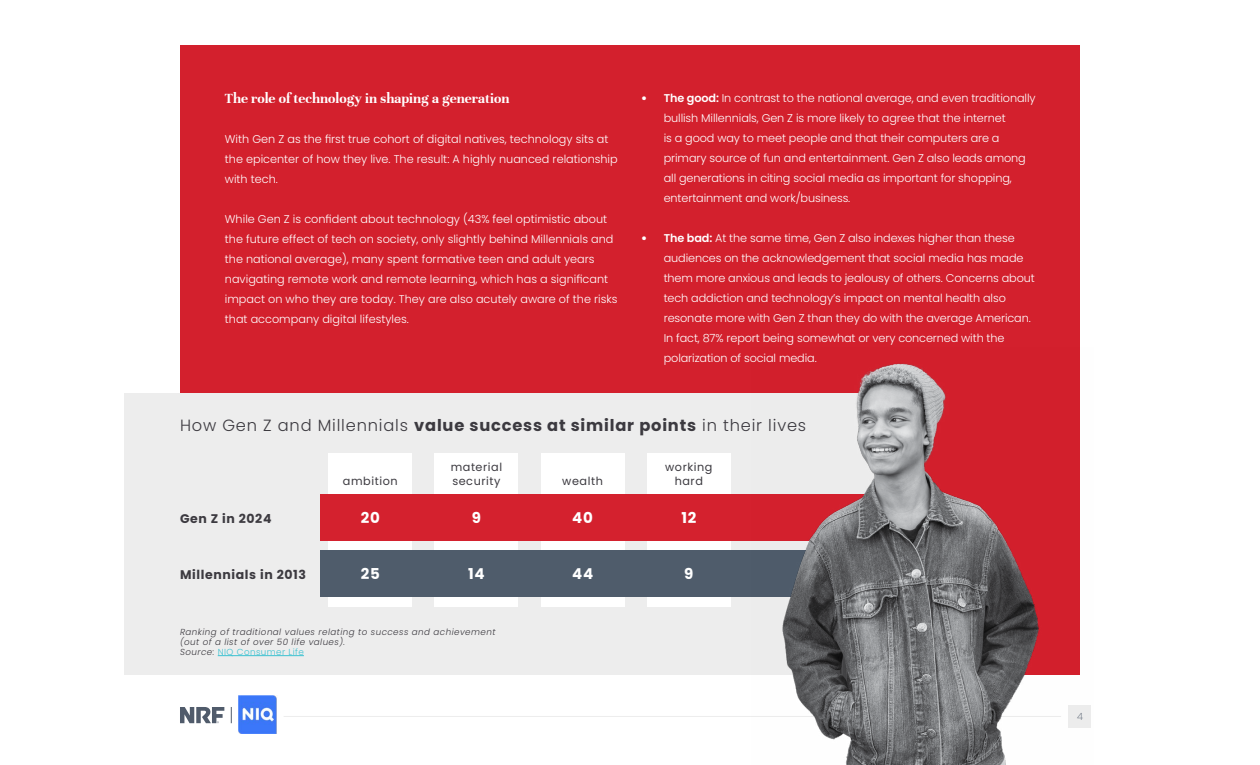
<style>
.page{position:relative;width:1260px;height:765px;background:#fff}
.page>*{position:absolute;margin:0;border:0;box-sizing:border-box;transform-origin:0 0}
.t1{font:300 16.25px "Poppins";letter-spacing:.05em;color:#3c3a40}
.t2{font:700 15px "Unna";color:#fff}
.t3{font:700 15px "Poppins";letter-spacing:.05em;color:#fff}
.t4{font:700 12.5px "Poppins";letter-spacing:.05em;color:#3c3a40}
.t5{font:300 11.25px/20px "Poppins";letter-spacing:-.01em;color:#fff}
.t6{font:11.25px/13.5px "Poppins";letter-spacing:.05em;color:#3c3a40}
.t7{font:200 10px "Poppins";color:#505b6b}
.t8{font:italic 300 8.75px/10px "Poppins";letter-spacing:.05em;color:#3c3a40}
.s1{font-weight:900}
.s2{font-weight:600}
.s3{font-weight:700}
.s4{font-style:normal;color:#3cc2d1}
</style>
<div class="page">
<img style="left:238px;top:695px;width:39px;height:38px">
<hr style="left:284px;top:716px;width:777px;height:1px;background:#ededed">
<svg style="left:180px;top:707px;width:44px;height:16px"></svg>
<svg style="left:231px;top:707px;width:1px;height:16px"></svg>
<div style="left:180px;top:45px;width:900px;height:630px;background:#d3202d"></div>
<div style="left:124px;top:394px;width:754px;height:281px;background:#ededed"></div>
<div style="left:329px;top:453px;width:83px;height:153px;background:#fff"></div>
<div style="left:435px;top:453px;width:83px;height:153px;background:#fff"></div>
<div style="left:541px;top:453px;width:83px;height:153px;background:#fff"></div>
<div style="left:647px;top:453px;width:83px;height:153px;background:#fff"></div>
<div style="left:321px;top:494px;width:596px;height:47px;background:#d4212e"></div>
<div style="left:321px;top:550px;width:596px;height:47px;background:#4f5c6b"></div>
<hr style="left:218px;top:655px;width:86px;height:1px;background:#3cc2d1">
<img style="left:751px;top:363px;width:340px;height:402px">
<h2 class="t2" style="left:225px;top:90px;width:286px">The role of technology in shaping a generation</h2>
<p class="t5" style="left:225px;top:129px;width:394px">With Gen Z as the first true cohort of digital natives, technology sits at the epicenter of how they live. The result: A highly nuanced relationship with tech.</p>
<p class="t5" style="left:225px;top:209px;width:394px">While Gen Z is confident about technology (43% feel optimistic about the future effect of tech on society, only slightly behind Millennials and the national average), many spent formative teen and adult years navigating remote work and remote learning, which has a significant impact on who they are today. They are also acutely aware of the risks that accompany digital lifestyles.</p>
<p class="t5" style="left:664px;top:88px;width:373px;text-indent:-22px"><span class="s1">•</span> <span class="s2">The good:</span> In contrast to the national average, and even traditionally bullish Millennials, Gen Z is more likely to agree that the internet<br>is a good way to meet people and that their computers are a primary source of fun and entertainment. Gen Z also leads among all generations in citing social media as important for shopping, entertainment and work/business.</p>
<p class="t5" style="left:664px;top:228px;width:373px;text-indent:-22px"><span class="s1">•</span> <span class="s2">The bad:</span> At the same time, Gen Z also indexes higher than these audiences on the acknowledgement that social media has made them more anxious and leads to jealousy of others. Concerns about tech addiction and technology’s impact on mental health also resonate more with Gen Z than they do with the average American.<br>In fact, 87% report being somewhat or very concerned with the polarization of social media.</p>
<h1 class="t1" style="left:180px;top:416px;width:628px">How Gen Z and Millennials <span class="s3">value success at similar points</span> in their lives</h1>
<p class="t4" style="left:180px;top:511px;width:93px">Gen Z in 2024</p>
<p class="t6" style="left:343px;top:474px;width:56px">ambition</p>
<h2 class="t3" style="left:361px;top:509px;width:21px">20</h2>
<p class="t6" style="left:451px;top:460px;width:53px">material security</p>
<h2 class="t3" style="left:472px;top:509px;width:11px">9</h2>
<p class="t6" style="left:562px;top:474px;width:42px">wealth</p>
<h2 class="t3" style="left:572px;top:509px;width:22px">40</h2>
<p class="t6" style="left:665px;top:460px;width:49px;text-align:center">working hard</p>
<h2 class="t3" style="left:681px;top:509px;width:16px">12</h2>
<p class="t4" style="left:180px;top:567px;width:128px">Millennials in 2013</p>
<h2 class="t3" style="left:361px;top:565px;width:21px">25</h2>
<h2 class="t3" style="left:468px;top:565px;width:18px">14</h2>
<h2 class="t3" style="left:572px;top:565px;width:23px">44</h2>
<h2 class="t3" style="left:684px;top:565px;width:11px">9</h2>
<p class="t8" style="left:180px;top:627px;width:317px">Ranking of traditional values relating to success and achievement (out of a list of over 50 life values).<br>Source: <span class="s4">NIQ Consumer Life</span></p>
<p class="t7" style="left:1077px;top:711px;width:7px">4</p>
</div>
